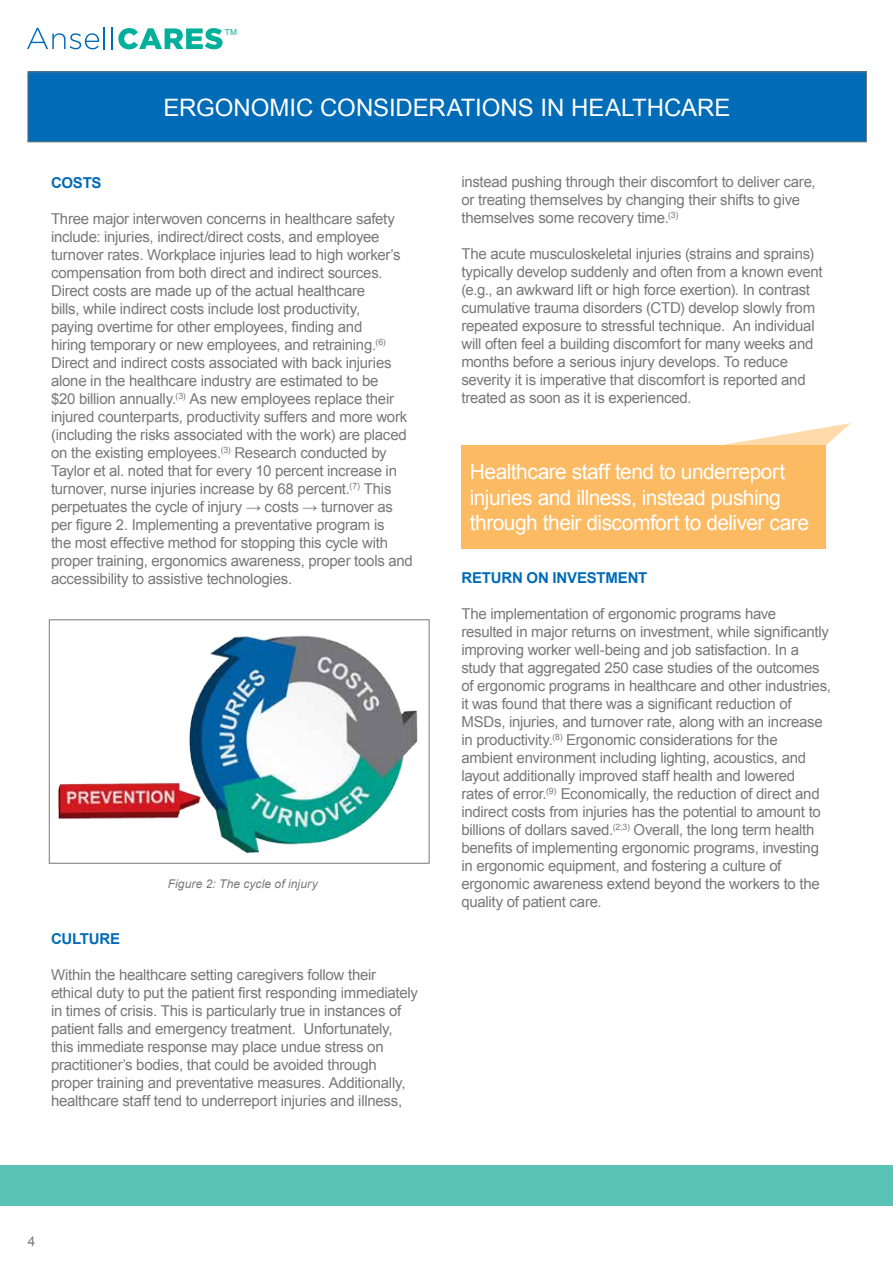
<style>
.page{position:relative;width:893px;height:1263px;background:#fff}
.page>*{position:absolute;margin:0;border:0;box-sizing:border-box;transform-origin:0 0}
.t1{font:24px "Arial";color:#fff}
.t2{font:21px/25.2px "Arial";letter-spacing:-.025em;color:#fff}
.t3{font:15px/18px "Arial";letter-spacing:-.015em;color:#78787a}
.t4{font:700 15px "Arial";letter-spacing:-.015em;color:#006bb6}
.t5{font:13.5px "Arial";color:#78787a}
.t6{font:italic 12px "Arial";letter-spacing:.01em;color:#78787a}
.t7{font:8.25px "Arial";color:#00b09b}
</style>
<div class="page">
<svg style="left:27px;top:27px;width:78px;height:22px"></svg>
<hr style="left:111px;top:27px;width:2px;height:22px;background:#006bb6">
<svg style="left:118px;top:28px;width:105px;height:21px"></svg>
<div style="left:0;top:1165px;width:893px;height:40px;background:#5ac3b5"></div>
<div style="left:28px;top:72px;width:838px;height:70px;background:#006bb6"></div>
<div style="left:28px;top:72px;width:839px;height:70px;border:1px solid #78787a"></div>
<img style="left:58px;top:635px;width:360px;height:218px">
<div style="left:49px;top:619px;width:380px;height:245px;border:1px solid #78787a"></div>
<svg style="left:726px;top:423px;width:125px;height:22px"></svg>
<div style="left:461px;top:445px;width:365px;height:104px;background:#fcba63"></div>
<p class="t7" style="left:225px;top:27px;width:14px">TM</p>
<h1 class="t1" style="left:164px;top:91px;width:568px">ERGONOMIC CONSIDERATIONS IN HEALTHCARE</h1>
<p class="t4" style="left:51px;top:173px;width:52px">COSTS</p>
<p class="t3" style="left:51px;top:210px;width:363px">Three major interwoven concerns in healthcare safety include: injuries, indirect/direct costs, and employee turnover rates. Workplace injuries lead to high worker’s compensation from both direct and indirect sources.<br>Direct costs are made up of the actual healthcare<br>bills, while indirect costs include lost productivity,<br>paying overtime for other employees, finding and<br>hiring temporary or new employees, and retraining.<sup>(6)<br></sup>Direct and indirect costs associated with back injuries alone in the healthcare industry are estimated to be<br>$20 billion annually.<sup>(3)</sup> As new employees replace their injured counterparts, productivity suffers and more work (including the risks associated with the work) are placed on the existing employees.<sup>(3)</sup> Research conducted by Taylor et al. noted that for every 10 percent increase in turnover, nurse injuries increase by 68 percent.<sup>(7)</sup> This perpetuates the cycle of injury → costs → turnover as per figure 2. Implementing a preventative program is<br>the most effective method for stopping this cycle with proper training, ergonomics awareness, proper tools and accessibility to assistive technologies.</p>
<p class="t6" style="left:168px;top:876px;width:152px">Figure 2: The cycle of injury</p>
<p class="t4" style="left:51px;top:929px;width:71px">CULTURE</p>
<p class="t3" style="left:51px;top:966px;width:368px">Within the healthcare setting caregivers follow their ethical duty to put the patient first responding immediately in times of crisis. This is particularly true in instances of patient falls and emergency treatment. Unfortunately, this immediate response may place undue stress on practitioner’s bodies, that could be avoided through proper training and preventative measures. Additionally, healthcare staff tend to underreport injuries and illness,</p>
<p class="t3" style="left:461px;top:173px;width:356px">instead pushing through their discomfort to deliver care, or treating themselves by changing their shifts to give themselves some recovery time.<sup>(3)</sup></p>
<p class="t3" style="left:461px;top:245px;width:363px">The acute musculoskeletal injuries (strains and sprains) typically develop suddenly and often from a known event (e.g., an awkward lift or high force exertion). In contrast cumulative trauma disorders (CTD) develop slowly from repeated exposure to stressful technique. An individual will often feel a building discomfort for many weeks and months before a serious injury develops. To reduce severity it is imperative that discomfort is reported and treated as soon as it is experienced.</p>
<h2 class="t2" style="left:470px;top:460px;width:341px">Healthcare staff tend to underreport injuries and illness, instead pushing through their discomfort to deliver care</h2>
<p class="t4" style="left:461px;top:568px;width:188px">RETURN ON INVESTMENT</p>
<p class="t3" style="left:461px;top:605px;width:371px">The implementation of ergonomic programs have resulted in major returns on investment, while significantly improving worker well-being and job satisfaction. In a study that aggregated 250 case studies of the outcomes of ergonomic programs in healthcare and other industries, it was found that there was a significant reduction of MSDs, injuries, and turnover rate, along with an increase in productivity.<sup>(8)</sup> Ergonomic considerations for the ambient environment including lighting, acoustics, and layout additionally improved staff health and lowered rates of error.<sup>(9)</sup> Economically, the reduction of direct and indirect costs from injuries has the potential to amount to billions of dollars saved.<sup>(2;3)</sup> Overall, the long term health benefits of implementing ergonomic programs, investing in ergonomic equipment, and fostering a culture of ergonomic awareness extend beyond the workers to the quality of patient care.</p>
<p class="t5" style="left:28px;top:1232px;width:9px">4</p>
</div>
